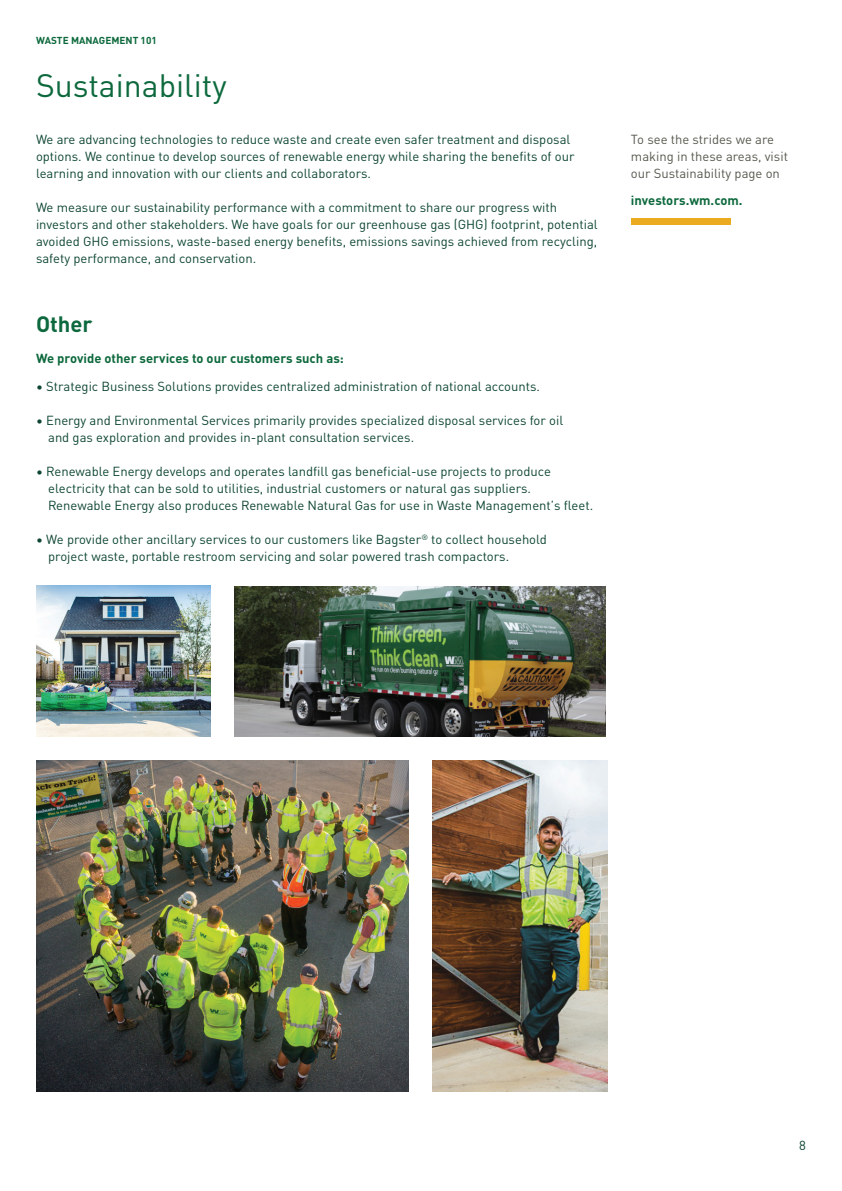
<style>
.page{position:relative;width:842px;height:1191px;background:#fff}
.page>*{position:absolute;margin:0;border:0;box-sizing:border-box;transform-origin:0 0}
.t1{font:32px "DINOT";color:#0d693d}
.t2{font:700 22px "DINOT";color:#0d693d}
.t3{font:13px/17px "DINOT";color:#0e4633}
.t4{font:13px/17px "DINOT";color:#57584e}
.t5{font:700 13px "DINOT";color:#0d693d}
.t6{font:700 10px "DINOT";color:#0d693d}
</style>
<div class="page">
<div style="left:631px;top:218px;width:99px;height:6px;background:#eaab20"></div>
<img style="left:36px;top:760px;width:373px;height:331px">
<img style="left:36px;top:586px;width:174px;height:151px">
<img style="left:433px;top:761px;width:175px;height:331px">
<img style="left:235px;top:586px;width:370px;height:151px">
<p class="t6" style="left:36px;top:32px;width:122px">WASTE MANAGEMENT 101</p>
<h1 class="t1" style="left:36px;top:61px;width:192px">Sustainability</h1>
<p class="t3" style="left:36px;top:130px;width:540px">We are advancing technologies to reduce waste and create even safer treatment and disposal options. We continue to develop sources of renewable energy while sharing the benefits of our learning and innovation with our clients and collaborators.</p>
<p class="t3" style="left:36px;top:198px;width:563px">We measure our sustainability performance with a commitment to share our progress with investors and other stakeholders. We have goals for our greenhouse gas (GHG) footprint, potential avoided GHG emissions, waste-based energy benefits, emissions savings achieved from recycling, safety performance, and conservation.</p>
<h2 class="t2" style="left:36px;top:307px;width:58px">Other</h2>
<p class="t5" style="left:36px;top:348px;width:309px">We provide other services to our customers such as:</p>
<p class="t3" style="left:36px;top:376px;width:505px">• Strategic Business Solutions provides centralized administration of national accounts.</p>
<p class="t3" style="left:48px;top:410px;width:516px;text-indent:-12px">• Energy and Environmental Services primarily provides specialized disposal services for oil and gas exploration and provides in-plant consultation services.</p>
<p class="t3" style="left:48px;top:461px;width:546px;text-indent:-12px">• Renewable Energy develops and operates landfill gas beneficial-use projects to produce electricity that can be sold to utilities, industrial customers or natural gas suppliers.<br>Renewable Energy also produces Renewable Natural Gas for use in Waste Management’s fleet.</p>
<p class="t3" style="left:48px;top:529px;width:500px;text-indent:-12px">• We provide other ancillary services to our customers like Bagster<sup>®</sup> to collect household project waste, portable restroom servicing and solar powered trash compactors.</p>
<p class="t4" style="left:631px;top:130px;width:158px">To see the strides we are making in these areas, visit our Sustainability page on</p>
<p class="t5" style="left:631px;top:190px;width:113px">investors.wm.com.</p>
<p class="t3" style="left:799px;top:1135px;width:8px">8</p>
</div>
